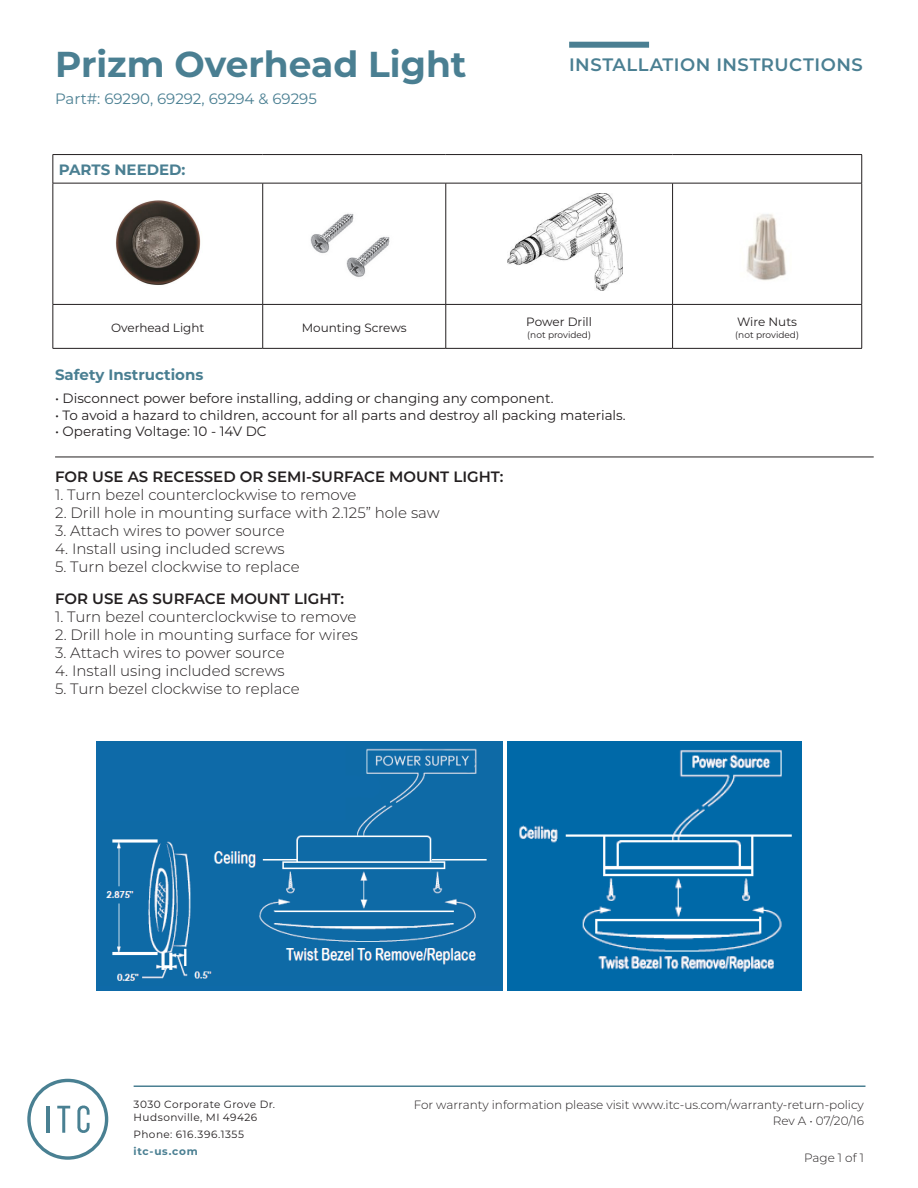
<style>
.page{position:relative;width:918px;height:1188px;background:#fff}
.page>*{position:absolute;margin:0;border:0;box-sizing:border-box;transform-origin:0 0}
.t1{font:700 36px "Montserrat";color:#4a7f92}
.t2{font:600 18px "Montserrat";letter-spacing:.025em;color:#4a7f92}
.t3{font:300 15px "Montserrat";color:#231f20}
.t4{font:600 15px "Montserrat";color:#231f20}
.t5{font:700 15px "Montserrat";color:#4a7f92}
.t6{font:15px "Montserrat";color:#4a7f92}
.t7{font:13.5px "Montserrat";color:#231f20}
.t8{font:300 12px "Montserrat";color:#231f20}
.t9{font:12px "Montserrat";color:#231f20}
.t10{font:10.5px/13.5px "Montserrat";letter-spacing:.04em;color:#231f20}
.t11{font:700 10.5px "Montserrat";letter-spacing:.065em;color:#4a7f92}
.t12{font:9px "Montserrat";color:#231f20}
</style>
<div class="page">
<svg style="left:27px;top:1079px;width:81px;height:81px"></svg>
<hr style="left:134px;top:1085px;width:731px;height:2px;background:#4a7f92">
<hr style="left:55px;top:457px;width:819px;height:1px;background:#231f20">
<hr style="left:53px;top:305px;width:1px;height:43px;background:#231f20">
<hr style="left:53px;top:348px;width:210px;height:1px;background:#231f20">
<hr style="left:263px;top:348px;width:183px;height:1px;background:#231f20">
<hr style="left:446px;top:348px;width:227px;height:1px;background:#231f20">
<hr style="left:673px;top:348px;width:189px;height:1px;background:#231f20">
<hr style="left:262px;top:305px;width:1px;height:43px;background:#231f20">
<hr style="left:446px;top:305px;width:1px;height:43px;background:#231f20">
<hr style="left:672px;top:305px;width:1px;height:43px;background:#231f20">
<hr style="left:861px;top:305px;width:1px;height:43px;background:#231f20">
<hr style="left:53px;top:183px;width:1px;height:121px;background:#231f20">
<hr style="left:262px;top:183px;width:1px;height:121px;background:#231f20">
<hr style="left:446px;top:183px;width:1px;height:121px;background:#231f20">
<hr style="left:672px;top:183px;width:1px;height:121px;background:#231f20">
<hr style="left:861px;top:183px;width:1px;height:121px;background:#231f20">
<hr style="left:53px;top:304px;width:210px;height:1px;background:#231f20">
<hr style="left:263px;top:304px;width:183px;height:1px;background:#231f20">
<hr style="left:446px;top:304px;width:227px;height:1px;background:#231f20">
<hr style="left:673px;top:304px;width:189px;height:1px;background:#231f20">
<hr style="left:53px;top:154px;width:210px;height:1px;background:#231f20">
<svg style="left:53px;top:155px;width:1px;height:28px"></svg>
<hr style="left:263px;top:154px;width:183px;height:1px;background:#231f20">
<hr style="left:446px;top:154px;width:227px;height:1px;background:#231f20">
<hr style="left:673px;top:154px;width:189px;height:1px;background:#231f20">
<svg style="left:861px;top:155px;width:1px;height:28px"></svg>
<hr style="left:53px;top:183px;width:210px;height:1px;background:#231f20">
<hr style="left:263px;top:183px;width:183px;height:1px;background:#231f20">
<hr style="left:446px;top:183px;width:227px;height:1px;background:#231f20">
<hr style="left:673px;top:183px;width:189px;height:1px;background:#231f20">
<img style="left:508px;top:194px;width:115px;height:97px">
<img style="left:310px;top:213px;width:44px;height:40px">
<img style="left:343px;top:236px;width:47px;height:41px">
<img style="left:746px;top:214px;width:40px;height:67px">
<div style="left:569px;top:42px;width:80px;height:6px;background:#4a7f92"></div>
<img style="left:116px;top:200px;width:85px;height:85px">
<img style="left:96px;top:741px;width:407px;height:249px">
<img style="left:508px;top:741px;width:293px;height:250px">
<p class="t1" style="left:55px;top:38px;width:413px">Prizm Overhead Light</p>
<p class="t2" style="left:569px;top:52px;width:295px">INSTALLATION INSTRUCTIONS</p>
<p class="t6" style="left:55px;top:88px;width:263px">Part#: 69290, 69292, 69294 &amp; 69295</p>
<p class="t5" style="left:59px;top:159px;width:128px">PARTS NEEDED:</p>
<p class="t9" style="left:111px;top:320px;width:95px">Overhead Light</p>
<p class="t9" style="left:302px;top:320px;width:107px">Mounting Screws</p>
<p class="t9" style="left:526px;top:314px;width:67px">Power Drill</p>
<p class="t12" style="left:527px;top:329px;width:65px">(not provided)</p>
<p class="t5" style="left:55px;top:364px;width:150px">Safety Instructions</p>
<p class="t7" style="left:55px;top:389px;width:500px">• Disconnect power before installing, adding or changing any component.</p>
<p class="t7" style="left:55px;top:406px;width:572px">• To avoid a hazard to children, account for all parts and destroy all packing materials.</p>
<p class="t7" style="left:55px;top:422px;width:213px">• Operating Voltage: 10 - 14V DC</p>
<p class="t4" style="left:55px;top:466px;width:450px">FOR USE AS RECESSED OR SEMI-SURFACE MOUNT LIGHT:</p>
<p class="t3" style="left:55px;top:485px;width:303px">1. Turn bezel counterclockwise to remove</p>
<p class="t3" style="left:55px;top:503px;width:386px">2. Drill hole in mounting surface with 2.125” hole saw</p>
<p class="t3" style="left:55px;top:521px;width:231px">3. Attach wires to power source</p>
<p class="t3" style="left:55px;top:539px;width:231px">4. Install using included screws</p>
<p class="t3" style="left:55px;top:557px;width:246px">5. Turn bezel clockwise to replace</p>
<p class="t4" style="left:55px;top:588px;width:291px">FOR USE AS SURFACE MOUNT LIGHT:</p>
<p class="t3" style="left:55px;top:607px;width:303px">1. Turn bezel counterclockwise to remove</p>
<p class="t3" style="left:55px;top:625px;width:304px">2. Drill hole in mounting surface for wires</p>
<p class="t3" style="left:55px;top:643px;width:231px">3. Attach wires to power source</p>
<p class="t3" style="left:55px;top:661px;width:231px">4. Install using included screws</p>
<p class="t3" style="left:55px;top:679px;width:246px">5. Turn bezel clockwise to replace</p>
<p class="t9" style="left:737px;top:314px;width:61px">Wire Nuts</p>
<p class="t12" style="left:735px;top:329px;width:65px">(not provided)</p>
<p class="t10" style="left:134px;top:1097px;width:143px">3030 Corporate Grove Dr.<br>Hudsonville, MI 49426</p>
<p class="t10" style="left:134px;top:1127px;width:112px">Phone: 616.396.1355</p>
<p class="t11" style="left:134px;top:1144px;width:66px">itc-us.com</p>
<p class="t8" style="left:414px;top:1096px;width:452px">For warranty information please visit www.itc-us.com/warranty-return-policy</p>
<p class="t8" style="left:773px;top:1113px;width:93px">Rev A • 07/20/16</p>
<p class="t8" style="left:804px;top:1149px;width:61px">Page 1 of 1</p>
</div>
